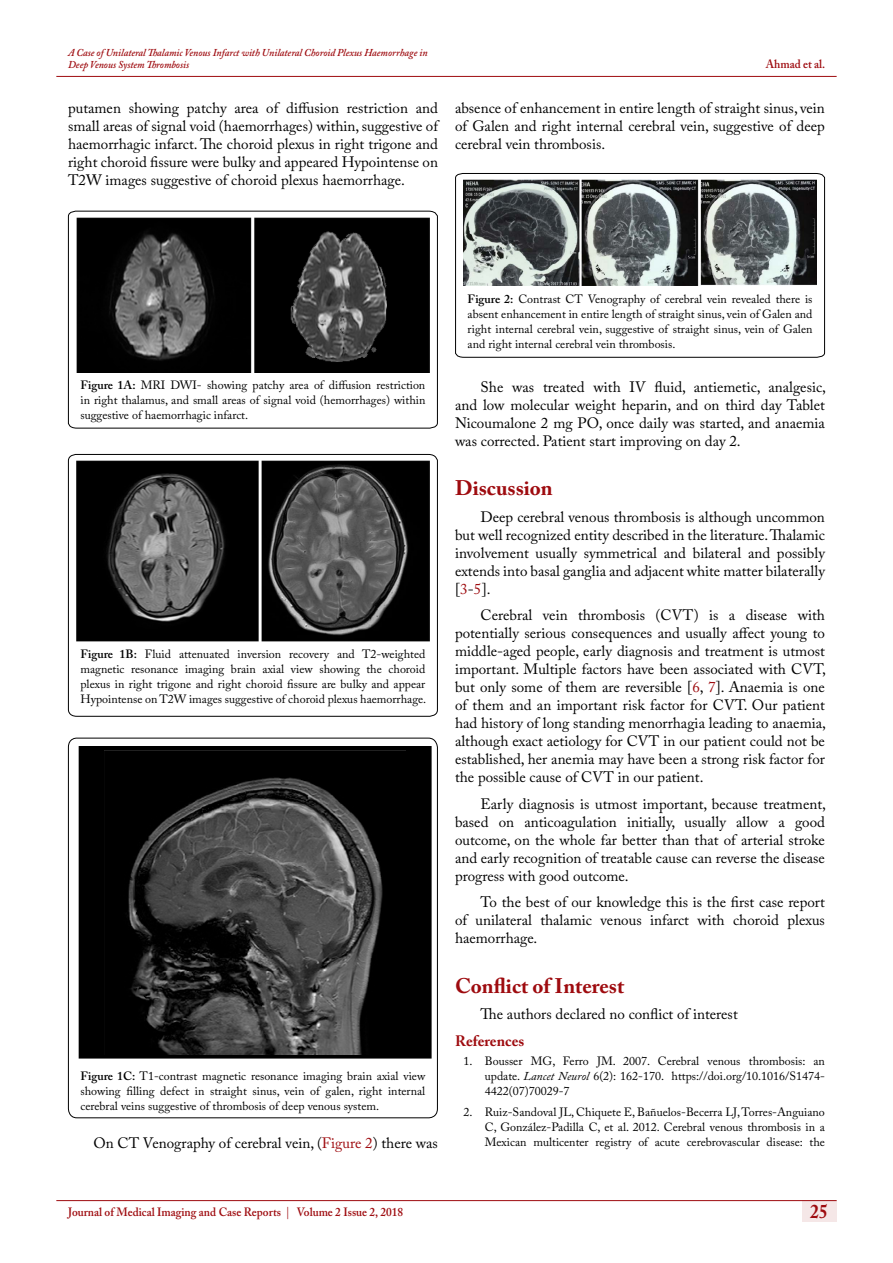
<style>
.page{position:relative;width:893px;height:1263px;background:#fff}
.page>*{position:absolute;margin:0;border:0;box-sizing:border-box;transform-origin:0 0}
.t1{font:700 21px "Adobe Caslon Pro";color:#9e0b0f}
.t2{font:700 19.5px "Adobe Caslon Pro";color:#9e0b0f;scale:.9 1}
.t3{font:15px/18px "Adobe Caslon Pro";color:#000;text-align:justify}
.t4{font:700 15px "Adobe Caslon Pro";color:#9e0b0f}
.t5{font:12px/15px "Adobe Caslon Pro";color:#000;text-align:justify}
.t6{font:600 12px "Adobe Caslon Pro";color:#9e0b0f;scale:.95 1}
.t7{font:italic 600 10.5px/12.6px "Adobe Caslon Pro";color:#9e0b0f;scale:.95 1}
.s1{font-weight:600}
.s2{color:#9e0b0f}
.s3{font-style:italic}
.s4{color:#ac2f33}
</style>
<div class="page">
<div style="left:802px;top:1200px;width:35px;height:21px;background:#f5e7e7"></div>
<hr style="left:56px;top:1200px;width:781px;height:1px;background:#9e0b0f">
<hr style="left:56px;top:76px;width:781px;height:1px;background:#9e0b0f">
<svg style="left:68px;top:210px;width:370px;height:219px"></svg>
<img style="left:77px;top:217px;width:352px;height:155px">
<svg style="left:68px;top:454px;width:370px;height:263px"></svg>
<img style="left:77px;top:460px;width:352px;height:182px">
<svg style="left:455px;top:173px;width:370px;height:185px"></svg>
<img style="left:464px;top:179px;width:352px;height:107px">
<svg style="left:68px;top:737px;width:370px;height:381px"></svg>
<div style="left:79px;top:747px;width:352px;height:311px;background:#000"></div>
<div style="left:79px;top:746px;width:353px;height:312px;border:2px solid #000"></div>
<img style="left:105px;top:750px;width:300px;height:304px">
<p class="t7" style="left:68px;top:46px;width:380px">A Case of Unilateral Thalamic Venous Infarct with Unilateral Choroid Plexus Haemorrhage in<br>Deep Venous System Thrombosis</p>
<p class="t3" style="left:68px;top:99px;width:371px">putamen showing patchy area of diffusion restriction and small areas of signal void (haemorrhages) within, suggestive of haemorrhagic infarct. The choroid plexus in right trigone and right choroid fissure were bulky and appeared Hypointense on T2W images suggestive of choroid plexus haemorrhage.</p>
<p class="t6" style="left:766px;top:57px;width:64px">Ahmad et al.</p>
<p class="t3" style="left:455px;top:99px;width:371px">absence of enhancement in entire length of straight sinus, vein of Galen and right internal cerebral vein, suggestive of deep cerebral vein thrombosis.</p>
<p class="t5" style="left:80px;top:377px;width:346px"><span class="s1">Figure 1A:</span> MRI DWI- showing patchy area of diffusion restriction in right thalamus, and small areas of signal void (hemorrhages) within suggestive of haemorrhagic infarct.</p>
<p class="t5" style="left:80px;top:646px;width:347px"><span class="s1">Figure 1B:</span> Fluid attenuated inversion recovery and T2-weighted magnetic resonance imaging brain axial view showing the choroid plexus in right trigone and right choroid fissure are bulky and appear Hypointense on T2W images suggestive of choroid plexus haemorrhage.</p>
<p class="t5" style="left:80px;top:1068px;width:346px"><span class="s1">Figure 1C:</span> T1-contrast magnetic resonance imaging brain axial view showing filling defect in straight sinus, vein of galen, right internal cerebral veins suggestive of thrombosis of deep venous system.</p>
<p class="t3" style="left:94px;top:1133px;width:346px">On CT Venography of cerebral vein, (<span class="s2">Figure 2</span>) there was</p>
<p class="t5" style="left:468px;top:292px;width:346px"><span class="s1">Figure 2:</span> Contrast CT Venography of cerebral vein revealed there is absent enhancement in entire length of straight sinus, vein of Galen and right internal cerebral vein, suggestive of straight sinus, vein of Galen and right internal cerebral vein thrombosis.</p>
<p class="t3" style="left:455px;top:377px;width:372px;text-indent:26px">She was treated with IV fluid, antiemetic, analgesic, and low molecular weight heparin, and on third day Tablet Nicoumalone 2 mg PO, once daily was started, and anaemia was corrected. Patient start improving on day 2.</p>
<h1 class="t1" style="left:455px;top:476px;width:99px">Discussion</h1>
<p class="t3" style="left:455px;top:507px;width:371px;text-indent:26px">Deep cerebral venous thrombosis is although uncommon but well recognized entity described in the literature. Thalamic involvement usually symmetrical and bilateral and possibly extends into basal ganglia and adjacent white matter bilaterally [<span class="s2">3</span>-<span class="s2">5</span>].</p>
<p class="t3" style="left:455px;top:606px;width:372px;text-indent:26px">Cerebral vein thrombosis (CVT) is a disease with potentially serious consequences and usually affect young to middle-aged people, early diagnosis and treatment is utmost important. Multiple factors have been associated with CVT, but only some of them are reversible [<span class="s2">6</span>, <span class="s2">7</span>]. Anaemia is one of them and an important risk factor for CVT. Our patient had history of long standing menorrhagia leading to anaemia, although exact aetiology for CVT in our patient could not be established, her anemia may have been a strong risk factor for the possible cause of CVT in our patient.</p>
<p class="t3" style="left:455px;top:794px;width:372px;text-indent:26px">Early diagnosis is utmost important, because treatment, based on anticoagulation initially, usually allow a good outcome, on the whole far better than that of arterial stroke and early recognition of treatable cause can reverse the disease progress with good outcome.</p>
<p class="t3" style="left:455px;top:893px;width:371px;text-indent:26px">To the best of our knowledge this is the first case report of unilateral thalamic venous infarct with choroid plexus haemorrhage.</p>
<h1 class="t1" style="left:455px;top:973px;width:171px">Conflict of Interest</h1>
<p class="t3" style="left:480px;top:1005px;width:259px">The authors declared no conflict of interest</p>
<p class="t4" style="left:455px;top:1032px;width:71px">References</p>
<p class="t5" style="left:485px;top:1053px;width:342px;text-indent:-21px">1. Bousser MG, Ferro JM. 2007. Cerebral venous thrombosis: an update. <span class="s3">Lancet Neurol</span> 6(2): 162-170. https://doi.org/10.1016/S1474- 4422(07)70029-7</p>
<p class="t5" style="left:485px;top:1105px;width:342px;text-indent:-21px">2. Ruiz-Sandoval JL, Chiquete E, Bañuelos-Becerra LJ, Torres-Anguiano C, González-Padilla C, et al. 2012. Cerebral venous thrombosis in a Mexican multicenter registry of acute cerebrovascular disease: the</p>
<p class="t6" style="left:68px;top:1204px;width:354px">Journal of Medical Imaging and Case Reports <span class="s4">|</span> Volume 2 Issue 2, 2018</p>
<h2 class="t2" style="left:810px;top:1200px;width:21px">25</h2>
</div>
